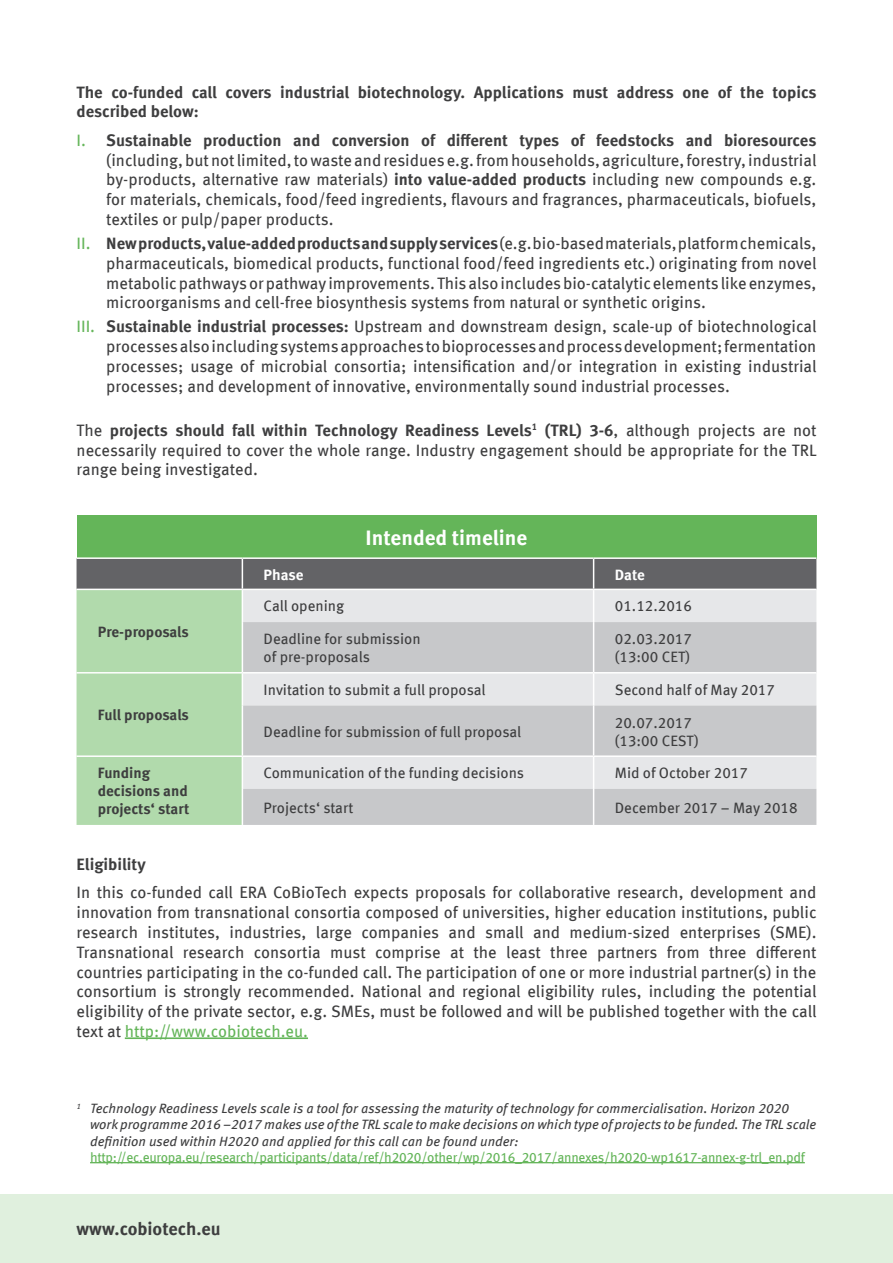
<style>
.page{position:relative;width:893px;height:1263px;background:#fff}
.page>*{position:absolute;margin:0;border:0;box-sizing:border-box;transform-origin:0 0}
.t1{font:700 21px "Meta Offc";color:#fff}
.t2{font:700 18px "Meta Offc";color:#3e3e3f}
.t3{font:16.5px/19.8px "Meta Offc";color:#3e3e3f;text-align:justify}
.t4{font:700 16.5px/19.8px "Meta Offc";color:#3e3e3f}
.t5{font:15px "Meta Offc";color:#3e3e3f}
.t6{font:700 15px "Meta Offc";letter-spacing:-.005em;color:#3e3e3f}
.t7{font:700 15px "Meta Offc";letter-spacing:-.005em;color:#fff}
.t8{font:italic 13.5px/16.2px "Meta Offc";color:#3e3e3f}
.t9{font:13.5px "Meta Offc";letter-spacing:-.02em;color:#64b559}
.s1{color:#64b559}
.s2{font-weight:700}
</style>
<div class="page">
<div style="left:77px;top:515px;width:739px;height:43px;background:#64b559"></div>
<svg style="left:77px;top:559px;width:739px;height:266px;background:#95af93"></svg>
<div style="left:243px;top:590px;width:573px;height:32px;background:#e6e7e9"></div>
<svg style="left:243px;top:622px;width:573px;height:203px;background:#d1d2d4"></svg>
<hr style="left:77px;top:557px;width:165px;height:2px;background:#fff">
<hr style="left:242px;top:557px;width:352px;height:2px;background:#fff">
<hr style="left:594px;top:557px;width:222px;height:2px;background:#fff">
<hr style="left:77px;top:672px;width:165px;height:1px;background:#fff">
<hr style="left:77px;top:755px;width:165px;height:2px;background:#fff">
<hr style="left:77px;top:589px;width:165px;height:1px;background:#fff">
<hr style="left:242px;top:589px;width:352px;height:1px;background:#fff">
<hr style="left:594px;top:589px;width:222px;height:1px;background:#fff">
<hr style="left:242px;top:672px;width:352px;height:1px;background:#fff">
<hr style="left:594px;top:672px;width:222px;height:1px;background:#fff">
<hr style="left:242px;top:755px;width:352px;height:2px;background:#fff">
<hr style="left:594px;top:755px;width:222px;height:2px;background:#fff">
<hr style="left:242px;top:590px;width:1px;height:32px;background:#fff">
<hr style="left:242px;top:622px;width:1px;height:50px;background:#fff">
<hr style="left:242px;top:673px;width:1px;height:32px;background:#fff">
<hr style="left:242px;top:705px;width:1px;height:50px;background:#fff">
<hr style="left:242px;top:757px;width:1px;height:32px;background:#fff">
<hr style="left:242px;top:789px;width:1px;height:36px;background:#fff">
<hr style="left:593px;top:590px;width:1px;height:32px;background:#fff">
<hr style="left:593px;top:622px;width:1px;height:50px;background:#fff">
<hr style="left:593px;top:673px;width:1px;height:32px;background:#fff">
<hr style="left:593px;top:705px;width:1px;height:50px;background:#fff">
<hr style="left:593px;top:757px;width:1px;height:32px;background:#fff">
<hr style="left:593px;top:789px;width:1px;height:36px;background:#fff">
<hr style="left:242px;top:559px;width:1px;height:30px;background:#fff">
<hr style="left:593px;top:559px;width:1px;height:30px;background:#fff">
<hr style="left:125px;top:1037px;width:183px;height:2px;background:#64b559">
<div style="left:0;top:1194px;width:893px;height:69px;background:#e0f0de"></div>
<hr style="left:90px;top:1162px;width:715px;height:1px;background:#64b559">
<p class="t4" style="left:77px;top:82px;width:742px">The co-funded call covers industrial biotechnology. Applications must address one of the topics described below:</p>
<p class="t3" style="left:106px;top:130px;width:712px;text-indent:-30px"><span class="s1">I.</span> <span class="s2">Sustainable production and conversion of different types of feedstocks and bioresources </span>(including, but not limited, to waste and residues e.g. from households, agriculture, forestry, industrial by-products, alternative raw materials) <span class="s2">into value-added products</span> including new compounds e.g. for materials, chemicals, food/feed ingredients, flavours and fragrances, pharmaceuticals, biofuels, textiles or pulp/paper products.</p>
<p class="t3" style="left:106px;top:234px;width:712px;text-indent:-30px"><span class="s1">II.</span> <span class="s2">New products, value-added products and supply services</span> (e.g. bio-based materials, platform chemicals, pharmaceuticals, biomedical products, functional food/feed ingredients etc.) originating from novel metabolic pathways or pathway improvements. This also includes bio-catalytic elements like enzymes, microorganisms and cell-free biosynthesis systems from natural or synthetic origins.</p>
<p class="t3" style="left:106px;top:317px;width:712px;text-indent:-30px"><span class="s1">III.</span> <span class="s2">Sustainable industrial processes:</span> Upstream and downstream design, scale-up of biotechnological processes also including systems approaches to bioprocesses and process development; fermentation processes; usage of microbial consortia; intensification and/or integration in existing industrial processes; and development of innovative, environmentally sound industrial processes.</p>
<p class="t3" style="left:77px;top:420px;width:742px">The <span class="s2">projects should fall within Technology Readiness Levels</span><sup>1</sup> <span class="s2">(TRL) 3-6</span>, although projects are not necessarily required to cover the whole range. Industry engagement should be appropriate for the TRL range being investigated.</p>
<p class="t1" style="left:366px;top:525px;width:163px">Intended timeline</p>
<p class="t6" style="left:98px;top:623px;width:93px">Pre-proposals</p>
<p class="t6" style="left:98px;top:706px;width:93px">Full proposals</p>
<p class="t6" style="left:98px;top:764px;width:54px">Funding</p>
<p class="t6" style="left:98px;top:782px;width:91px">decisions and</p>
<p class="t6" style="left:98px;top:800px;width:93px">projects‘ start</p>
<p class="t7" style="left:264px;top:565px;width:41px">Phase</p>
<p class="t7" style="left:615px;top:565px;width:31px">Date</p>
<p class="t5" style="left:264px;top:597px;width:82px">Call opening</p>
<p class="t5" style="left:615px;top:597px;width:79px">01.12.2016</p>
<p class="t5" style="left:264px;top:630px;width:158px">Deadline for submission</p>
<p class="t5" style="left:264px;top:648px;width:108px">of pre-proposals</p>
<p class="t5" style="left:615px;top:630px;width:79px">02.03.2017</p>
<p class="t5" style="left:615px;top:648px;width:77px">(13:00 CET)</p>
<p class="t5" style="left:264px;top:681px;width:223px">Invitation to submit a full proposal</p>
<p class="t5" style="left:615px;top:681px;width:162px">Second half of May 2017</p>
<p class="t5" style="left:264px;top:722px;width:259px">Deadline for submission of full proposal</p>
<p class="t5" style="left:615px;top:713px;width:79px">20.07.2017</p>
<p class="t5" style="left:615px;top:731px;width:85px">(13:00 CEST)</p>
<p class="t5" style="left:264px;top:764px;width:262px">Communication of the funding decisions</p>
<p class="t5" style="left:615px;top:764px;width:135px">Mid of October 2017</p>
<p class="t5" style="left:264px;top:799px;width:91px">Projects‘ start</p>
<p class="t5" style="left:615px;top:799px;width:184px">December 2017 – May 2018</p>
<h3 class="t4" style="left:77px;top:855px;width:71px">Eligibility</h3>
<p class="t3" style="left:77px;top:883px;width:742px">In this co-funded call ERA CoBioTech expects proposals for collaborative research, development and innovation from transnational consortia composed of universities, higher education institutions, public research institutes, industries, large companies and small and medium-sized enterprises (SME).<br>Transnational research consortia must comprise at the least three partners from three different countries participating in the co-funded call. The participation of one or more industrial partner(s) in the consortium is strongly recommended. National and regional eligibility rules, including the potential eligibility of the private sector, e.g. SMEs, must be followed and will be published together with the call text at <span class="s1">http://www.cobiotech.eu.</span></p>
<p class="t8" style="left:90px;top:1101px;width:728px;text-indent:-14px"><sup>1</sup> Technology Readiness Levels scale is a tool for assessing the maturity of technology for commercialisation. Horizon 2020 work programme 2016 –2017 makes use of the TRL scale to make decisions on which type of projects to be funded. The TRL scale definition used within H2020 and applied for this call can be found under:</p>
<p class="t9" style="left:90px;top:1149px;width:716px">http://ec.europa.eu/research/participants/data/ref/h2020/other/wp/2016_2017/annexes/h2020-wp1617-annex-g-trl_en.pdf</p>
<p class="t2" style="left:77px;top:1218px;width:146px">www.cobiotech.eu</p>
</div>
